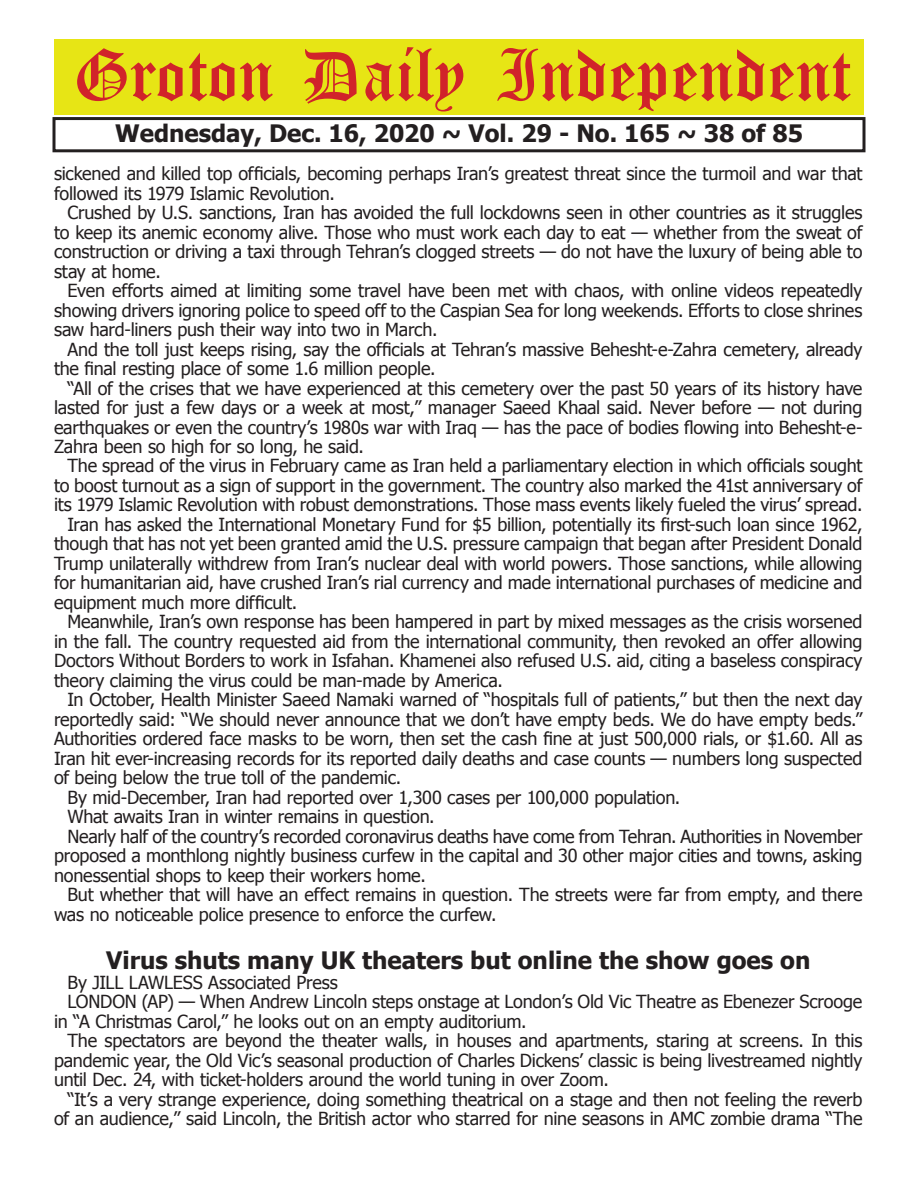
<style>
.page{position:relative;width:918px;height:1188px;background:#fff}
.page>*{position:absolute;margin:0;border:0;box-sizing:border-box;transform-origin:0 0}
.t1{font:54px "Old English Five";color:#d1232a}
.t2{font:700 24px "Tahoma";color:#231f20}
.t3{font:18px/19.5px "Tahoma";letter-spacing:-.01em;color:#231f20;text-align:justify}
</style>
<div class="page">
<div style="left:52px;top:117px;width:814px;height:35px;border:3px solid #231f20"></div>
<div style="left:54px;top:40px;width:810px;height:75px;background:#e7e515"></div>
<h1 class="t1" style="left:73px;top:50px;width:779px">Groton Daily Independent</h1>
<h2 class="t2" style="left:115px;top:116px;width:689px">Wednesday, Dec. 16, 2020 ~ Vol. 29 - No. 165 ~ 38 of 85</h2>
<p class="t3" style="left:54px;top:163px;width:810px">sickened and killed top officials, becoming perhaps Iran’s greatest threat since the turmoil and war that followed its 1979 Islamic Revolution.</p>
<p class="t3" style="left:54px;top:202px;width:810px;text-indent:14px">Crushed by U.S. sanctions, Iran has avoided the full lockdowns seen in other countries as it struggles to keep its anemic economy alive. Those who must work each day to eat — whether from the sweat of construction or driving a taxi through Tehran’s clogged streets — do not have the luxury of being able to stay at home.</p>
<p class="t3" style="left:54px;top:280px;width:810px;text-indent:14px">Even efforts aimed at limiting some travel have been met with chaos, with online videos repeatedly showing drivers ignoring police to speed off to the Caspian Sea for long weekends. Efforts to close shrines saw hard-liners push their way into two in March.</p>
<p class="t3" style="left:54px;top:338px;width:810px;text-indent:14px">And the toll just keeps rising, say the officials at Tehran’s massive Behesht-e-Zahra cemetery, already the final resting place of some 1.6 million people.</p>
<p class="t3" style="left:54px;top:377px;width:810px;text-indent:14px">“All of the crises that we have experienced at this cemetery over the past 50 years of its history have lasted for just a few days or a week at most,” manager Saeed Khaal said. Never before — not during earthquakes or even the country’s 1980s war with Iraq — has the pace of bodies flowing into Behesht-e-Zahra been so high for so long, he said.</p>
<p class="t3" style="left:68px;top:455px;width:796px">The spread of the virus in February came as Iran held a parliamentary election in which officials sought</p>
<p class="t3" style="left:54px;top:475px;width:810px">to boost turnout as a sign of support in the government. The country also marked the 41st anniversary of</p>
<p class="t3" style="left:54px;top:494px;width:810px">its 1979 Islamic Revolution with robust demonstrations. Those mass events likely fueled the virus’ spread.</p>
<p class="t3" style="left:68px;top:514px;width:797px">Iran has asked the International Monetary Fund for $5 billion, potentially its first-such loan since 1962,</p>
<p class="t3" style="left:54px;top:533px;width:810px">though that has not yet been granted amid the U.S. pressure campaign that began after President Donald</p>
<p class="t3" style="left:54px;top:553px;width:810px">Trump unilaterally withdrew from Iran’s nuclear deal with world powers. Those sanctions, while allowing</p>
<p class="t3" style="left:54px;top:572px;width:810px">for humanitarian aid, have crushed Iran’s rial currency and made international purchases of medicine and</p>
<p class="t3" style="left:54px;top:592px;width:245px">equipment much more difficult.</p>
<p class="t3" style="left:68px;top:611px;width:796px">Meanwhile, Iran’s own response has been hampered in part by mixed messages as the crisis worsened</p>
<p class="t3" style="left:54px;top:631px;width:810px">in the fall. The country requested aid from the international community, then revoked an offer allowing</p>
<p class="t3" style="left:54px;top:650px;width:810px">Doctors Without Borders to work in Isfahan. Khamenei also refused U.S. aid, citing a baseless conspiracy</p>
<p class="t3" style="left:54px;top:670px;width:450px">theory claiming the virus could be man-made by America.</p>
<p class="t3" style="left:68px;top:689px;width:796px">In October, Health Minister Saeed Namaki warned of “hospitals full of patients,” but then the next day</p>
<p class="t3" style="left:54px;top:709px;width:810px">reportedly said: “We should never announce that we don’t have empty beds. We do have empty beds.”</p>
<p class="t3" style="left:54px;top:728px;width:810px">Authorities ordered face masks to be worn, then set the cash fine at just 500,000 rials, or $1.60. All as</p>
<p class="t3" style="left:54px;top:748px;width:810px">Iran hit ever-increasing records for its reported daily deaths and case counts — numbers long suspected</p>
<p class="t3" style="left:54px;top:767px;width:349px">of being below the true toll of the pandemic.</p>
<p class="t3" style="left:68px;top:787px;width:614px">By mid-December, Iran had reported over 1,300 cases per 100,000 population.</p>
<p class="t3" style="left:68px;top:806px;width:369px">What awaits Iran in winter remains in question.</p>
<p class="t3" style="left:68px;top:826px;width:796px">Nearly half of the country’s recorded coronavirus deaths have come from Tehran. Authorities in November</p>
<p class="t3" style="left:54px;top:845px;width:810px">proposed a monthlong nightly business curfew in the capital and 30 other major cities and towns, asking</p>
<p class="t3" style="left:54px;top:865px;width:373px">nonessential shops to keep their workers home.</p>
<p class="t3" style="left:68px;top:884px;width:796px">But whether that will have an effect remains in question. The streets were far from empty, and there</p>
<p class="t3" style="left:54px;top:904px;width:444px">was no noticeable police presence to enforce the curfew.</p>
<h2 class="t2" style="left:106px;top:944px;width:706px">Virus shuts many UK theaters but online the show goes on</h2>
<p class="t3" style="left:68px;top:972px;width:272px">By JILL LAWLESS Associated Press</p>
<p class="t3" style="left:68px;top:991px;width:796px">LONDON (AP) — When Andrew Lincoln steps onstage at London’s Old Vic Theatre as Ebenezer Scrooge</p>
<p class="t3" style="left:54px;top:1011px;width:474px">in “A Christmas Carol,” he looks out on an empty auditorium.</p>
<p class="t3" style="left:68px;top:1030px;width:797px">The spectators are beyond the theater walls, in houses and apartments, staring at screens. In this</p>
<p class="t3" style="left:54px;top:1050px;width:810px">pandemic year, the Old Vic’s seasonal production of Charles Dickens’ classic is being livestreamed nightly</p>
<p class="t3" style="left:54px;top:1069px;width:556px">until Dec. 24, with ticket-holders around the world tuning in over Zoom.</p>
<p class="t3" style="left:68px;top:1089px;width:797px">“It’s a very strange experience, doing something theatrical on a stage and then not feeling the reverb</p>
<p class="t3" style="left:54px;top:1108px;width:810px">of an audience,” said Lincoln, the British actor who starred for nine seasons in AMC zombie drama “The</p>
</div>
